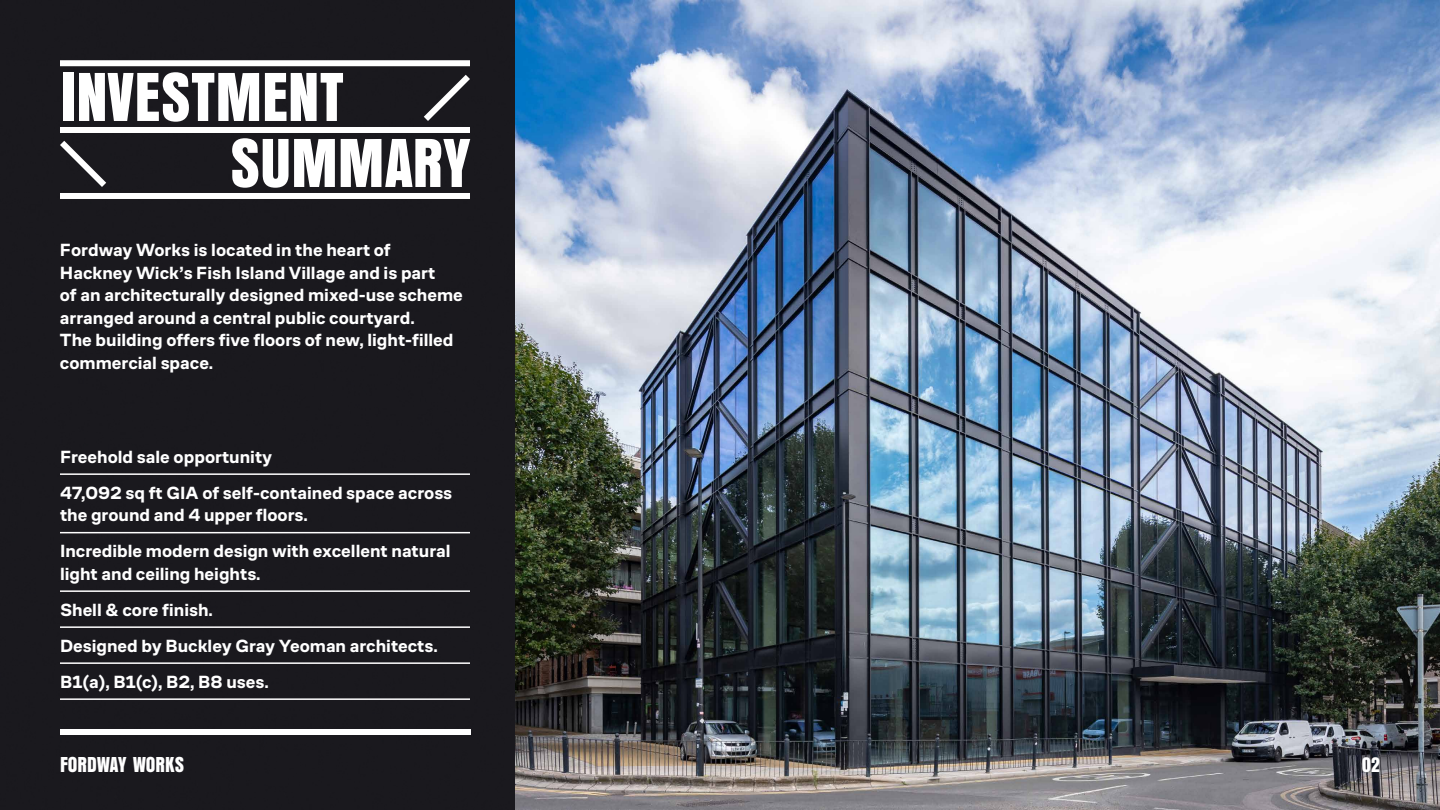
<style>
.page{position:relative;width:1440px;height:810px;background:#fff}
.page>*{position:absolute;margin:0;border:0;box-sizing:border-box;transform-origin:0 0}
.t1{font:72px/66px "Anzeigen Gro";color:#fff}
.t2{font:22.5px "Anzeigen Gro";color:#fff}
.t3{font:18px/36px "Co Fo Sans VF";color:#fff}
</style>
<div class="page">
<div style="left:0;top:0;width:515px;height:810px;background:#1a191e"></div>
<img style="left:515px;top:0;width:925px;height:810px">
<hr style="left:60px;top:473px;width:410px;height:2px;background:#fff">
<hr style="left:60px;top:532px;width:410px;height:1px;background:#fff">
<hr style="left:60px;top:590px;width:410px;height:2px;background:#fff">
<hr style="left:60px;top:626px;width:410px;height:2px;background:#fff">
<hr style="left:60px;top:662px;width:410px;height:2px;background:#fff">
<hr style="left:60px;top:698px;width:410px;height:2px;background:#fff">
<div style="left:60px;top:729px;width:410px;height:6px;background:#fff"></div>
<div style="left:60px;top:60px;width:410px;height:6px;background:#fff"></div>
<div style="left:60px;top:127px;width:410px;height:6px;background:#fff"></div>
<div style="left:60px;top:193px;width:410px;height:6px;background:#fff"></div>
<svg style="left:417px;top:68px;width:59px;height:59px;background:#313034"></svg>
<svg style="left:54px;top:134px;width:59px;height:59px;background:#313034"></svg>
<h1 class="t1" style="left:230px;top:65px;width:241px;text-indent:-170px">INVESTMENT<br>SUMMARY</h1>
<p class="t3" style="left:60px;top:239px;width:404px;line-height:22.5px">Fordway Works is located in the heart of Hackney Wick’s Fish Island Village and is part<br>of an architecturally designed mixed-use scheme arranged around a central public courtyard.<br>The building offers five floors of new, light-filled commercial space.</p>
<p class="t3" style="left:60px;top:439px;width:394px">Freehold sale opportunity<br>47,092 sq ft GIA of self-contained space across</p>
<p class="t3" style="left:60px;top:497px;width:392px">the ground and 4 upper floors.<br>Incredible modern design with excellent natural</p>
<p class="t3" style="left:60px;top:556px;width:379px">light and ceiling heights.<br>Shell &amp; core finish.<br>Designed by Buckley Gray Yeoman architects.<br>B1(a), B1(c), B2, B8 uses.</p>
<p class="t2" style="left:60px;top:752px;width:126px">FORDWAY WORKS</p>
<p class="t2" style="left:1362px;top:752px;width:20px">02</p>
</div>
